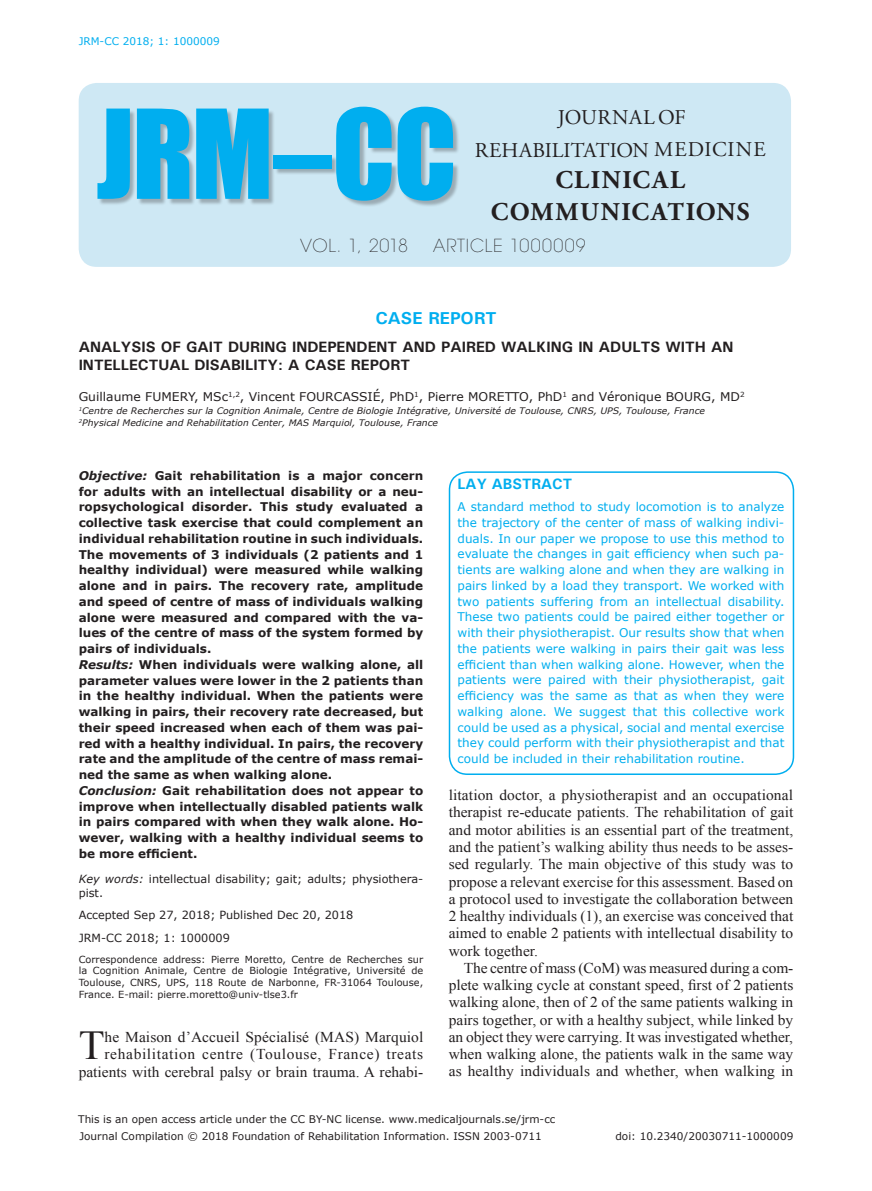
<style>
.page{position:relative;width:872px;height:1191px;background:#fff}
.page>*{position:absolute;margin:0;border:0;box-sizing:border-box;transform-origin:0 0}
.t1{font:114.15px "Impact";color:#00aeef}
.t2{font:41.1px "Times New Roman";color:#231f20}
.t3{font:700 25.5px/32px "Adobe Garamond Pro";letter-spacing:.06em;color:#231f20;text-align:center}
.t4{font:21px/33px "Adobe Garamond Pro";letter-spacing:.015em;color:#231f20;text-align:center}
.t5{font:200 17.85px "Avant Garde";letter-spacing:.05em;color:#231f20}
.t6{font:700 17.25px "Univers";color:#00aeef}
.t7{font:15px/17.2px "Times New Roman";letter-spacing:.005em;color:#231f20;text-align:justify}
.t8{font:700 15px/18px "Univers";color:#231f20}
.t9{font:700 15px "Univers";color:#00aeef}
.t10{font:700 12px/15.8px "Verdana";color:#231f20}
.t11{font:12px/15.8px "Verdana";color:#00aeef;text-align:justify}
.t12{font:12px "Verdana";color:#231f20}
.t13{font:11.25px/13.5px "Verdana";color:#231f20}
.t14{font:10.5px "Verdana";color:#231f20}
.t15{font:10.5px "Verdana";color:#00aeef}
.t16{font:9.75px/11.7px "Verdana";color:#231f20;text-align:justify}
.t17{font:italic 9px/12.8px "Verdana";color:#231f20}
.s1{font-style:italic}
</style>
<div class="page">
<div style="left:79px;top:83px;width:712px;height:184px;background:#cee8f4;border-radius:18px"></div>
<div style="left:98px;top:108px;width:362px;height:99px;background:#231f20;opacity:.3"></div>
<div style="left:449px;top:471px;width:345px;height:304px;border:2px solid #00aeef;border-radius:18px"></div>
<p class="t15" style="left:79px;top:34px;width:143px">JRM-CC 2018; 1: 1000009</p>
<h1 class="t1" style="left:96px;top:84px;width:362px">JRM–CC</h1>
<h3 class="t5" style="left:300px;top:235px;width:109px">VOL. 1, 2018</h3>
<h3 class="t5" style="left:433px;top:235px;width:154px">ARTICLE 1000009</h3>
<h3 class="t4" style="left:475px;top:101px;width:292px">JOURNAL OF<br>REHABILITATION MEDICINE</h3>
<h3 class="t3" style="left:491px;top:164px;width:260px">CLINICAL<br>COMMUNICATIONS</h3>
<h3 class="t6" style="left:375px;top:307px;width:123px">CASE REPORT</h3>
<p class="t8" style="left:79px;top:337px;width:656px">ANALYSIS OF GAIT DURING INDEPENDENT AND PAIRED WALKING IN ADULTS WITH AN<br>INTELLECTUAL DISABILITY: A CASE REPORT</p>
<p class="t12" style="left:79px;top:388px;width:667px">Guillaume FUMERY, MSc<sup>1,2</sup>, Vincent FOURCASSIÉ, PhD<sup>1</sup>, Pierre MORETTO, PhD<sup>1</sup> and Véronique BOURG, MD<sup>2</sup></p>
<p class="t17" style="left:79px;top:404px;width:628px"><sup>1</sup>Centre de Recherches sur la Cognition Animale, Centre de Biologie Intégrative, Université de Toulouse, CNRS, UPS, Toulouse, France<br><sup>2</sup>Physical Medicine and Rehabilitation Center, MAS Marquiol, Toulouse, France</p>
<p class="t10" style="left:79px;top:467px;width:346px"><span class="s1">Objective:</span> Gait rehabilitation is a major concern for adults with an intellectual disability or a neu&shy;ropsychological disorder. This study evaluated a collective task exercise that could complement an individual rehabilitation routine in such individuals.<br>The movements of 3 individuals (2 patients and 1 healthy individual) were measured while walking alone and in pairs. The recovery rate, amplitude and speed of centre of mass of individuals walking alone were measured and compared with the va&shy;lues of the centre of mass of the system formed by pairs of individuals.<br><span class="s1">Results:</span> When individuals were walking alone, all parameter values were lower in the 2 patients than in the healthy individual. When the patients were walking in pairs, their recovery rate decreased, but their speed increased when each of them was pai&shy;red with a healthy individual. In pairs, the recovery rate and the amplitude of the centre of mass remai&shy;ned the same as when walking alone.<br><span class="s1">Conclusion:</span> Gait rehabilitation does not appear to improve when intellectually disabled patients walk in pairs compared with when they walk alone. Ho&shy;wever, walking with a healthy individual seems to be more efficient.</p>
<p class="t13" style="left:79px;top:872px;width:346px"><span class="s1">Key words:</span> intellectual disability; gait; adults; physiothera&shy;pist.</p>
<p class="t13" style="left:79px;top:904px;width:276px;line-height:22.5px">Accepted Sep 27, 2018; Published Dec 20, 2018<br>JRM-CC 2018; 1: 1000009</p>
<p class="t16" style="left:79px;top:953px;width:346px">Correspondence address: Pierre Moretto, Centre de Recherches sur la Cognition Animale, Centre de Biologie Intégrative, Université de Toulouse, CNRS, UPS, 118 Route de Narbonne, FR-31064 Toulouse, France. E-mail: pierre.moretto@univ-tlse3.fr</p>
<h2 class="t2" style="left:79px;top:1017px;width:27px">T</h2>
<p class="t7" style="left:79px;top:1028px;width:346px;text-align:right">he Maison d’Accueil Spécialisé (MAS) Marquiol rehabilitation centre (Toulouse, France) treats patients with cerebral palsy or brain trauma. A rehabi-</p>
<p class="t9" style="left:457px;top:475px;width:116px">LAY ABSTRACT</p>
<p class="t11" style="left:457px;top:499px;width:328px">A standard method to study locomotion is to analyze the trajectory of the center of mass of walking indivi&shy;duals. In our paper we propose to use this method to evaluate the changes in gait efficiency when such pa&shy;tients are walking alone and when they are walking in pairs linked by a load they transport. We worked with two patients suffering from an intellectual disability.<br>These two patients could be paired either together or with their physiotherapist. Our results show that when the patients were walking in pairs their gait was less efficient than when walking alone. However, when the patients were paired with their physiotherapist, gait efficiency was the same as that as when they were walking alone. We suggest that this collective work could be used as a physical, social and mental exercise they could perform with their physiotherapist and that could be included in their rehabilitation routine.</p>
<p class="t7" style="left:449px;top:786px;width:346px">litation doctor, a physiotherapist and an occupational therapist re-educate patients. The rehabilitation of gait and motor abilities is an essential part of the treatment, and the patient’s walking ability thus needs to be asses&shy;sed regularly. The main objective of this study was to propose a relevant exercise for this assessment. Based on a protocol used to investigate the collaboration between 2 healthy individuals (1), an exercise was conceived that aimed to enable 2 patients with intellectual disability to work together.</p>
<p class="t7" style="left:449px;top:959px;width:346px;text-indent:15px">The centre of mass (CoM) was measured during a com&shy;plete walking cycle at constant speed, first of 2 patients walking alone, then of 2 of the same patients walking in pairs together, or with a healthy subject, while linked by an object they were carrying. It was investigated whether, when walking alone, the patients walk in the same way as healthy individuals and whether, when walking in</p>
<p class="t14" style="left:78px;top:1112px;width:478px">This is an open access article under the CC BY-NC license. www.medicaljournals.se/jrm-cc</p>
<p class="t14" style="left:79px;top:1128px;width:464px">Journal Compilation © 2018 Foundation of Rehabilitation Information. ISSN 2003-0711</p>
<p class="t14" style="left:615px;top:1129px;width:179px">doi: 10.2340/20030711-1000009</p>
</div>
